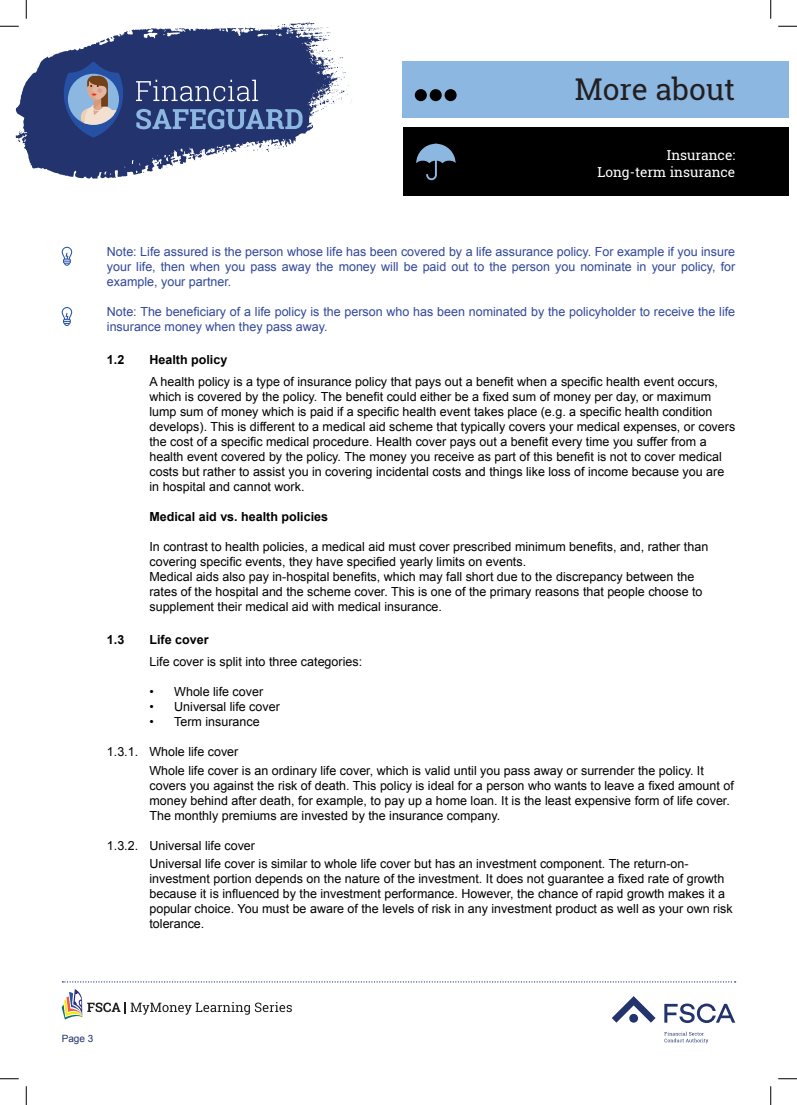
<style>
.page{position:relative;width:797px;height:1105px;background:#fff}
.page>*{position:absolute;margin:0;border:0;box-sizing:border-box;transform-origin:0 0}
.t1{font:30px "Roboto Slab";color:#231f20}
.t2{font:13.75px/16.5px "Roboto Slab";color:#fff;text-align:right}
.t3{font:12.5px/15px "Arial";color:#000}
.t4{font:12.5px/15px "Arial";color:#324899;text-align:justify}
.t5{font:700 12.5px "Arial";color:#000}
.t6{font:10px "Arial";color:#22336d}
</style>
<div class="page">
<div style="left:403px;top:128px;width:385px;height:68px;background:#000"></div>
<svg style="left:416px;top:143px;width:39px;height:37px"></svg>
<div style="left:402px;top:62px;width:386px;height:56px;background:#8cb7e1"></div>
<div style="left:415px;top:89px;width:12px;height:12px;background:#000;border-radius:50%"></div>
<div style="left:429px;top:89px;width:13px;height:12px;background:#000;border-radius:50%"></div>
<div style="left:444px;top:89px;width:12px;height:12px;background:#000;border-radius:50%"></div>
<svg style="left:664px;top:1032px;width:44px;height:11px"></svg>
<svg style="left:612px;top:996px;width:43px;height:27px"></svg>
<svg style="left:664px;top:1003px;width:71px;height:20px"></svg>
<svg style="left:62px;top:981px;width:673px;height:1px"></svg>
<svg style="left:15px;top:22px;width:337px;height:157px;fill:#22336d"></svg>
<svg style="left:62px;top:61px;width:62px;height:76px;background:#5f6f9a"></svg>
<svg style="left:136px;top:109px;width:166px;height:20px;background:#5572a4"></svg>
<svg style="left:136px;top:80px;width:122px;height:21px;background:#4e5c8a"></svg>
<svg style="left:62px;top:989px;width:230px;height:30px"></svg>
<svg style="left:62px;top:247px;width:10px;height:19px"></svg>
<svg style="left:62px;top:307px;width:10px;height:19px"></svg>
<svg style="left:0;top:25px;width:19px;height:2px"></svg>
<svg style="left:778px;top:25px;width:19px;height:2px"></svg>
<svg style="left:0;top:1078px;width:19px;height:1px"></svg>
<svg style="left:778px;top:1078px;width:19px;height:1px"></svg>
<svg style="left:25px;top:0;width:2px;height:19px"></svg>
<svg style="left:25px;top:1086px;width:2px;height:19px"></svg>
<svg style="left:770px;top:0;width:1px;height:19px"></svg>
<svg style="left:770px;top:1086px;width:1px;height:19px"></svg>
<h1 class="t1" style="left:575px;top:68px;width:162px">More about</h1>
<p class="t2" style="left:597px;top:147px;width:139px">Insurance:<br>Long-term insurance</p>
<p class="t4" style="left:107px;top:244px;width:630px">Note: Life assured is the person whose life has been covered by a life assurance policy. For example if you insure your life, then when you pass away the money will be paid out to the person you nominate in your policy, for example, your partner.</p>
<p class="t4" style="left:107px;top:304px;width:630px">Note: The beneficiary of a life policy is the person who has been nominated by the policyholder to receive the life insurance money when they pass away.</p>
<p class="t5" style="left:107px;top:351px;width:19px">1.2</p>
<p class="t5" style="left:149px;top:351px;width:79px">Health policy</p>
<p class="t3" style="left:149px;top:374px;width:587px">A health policy is a type of insurance policy that pays out a benefit when a specific health event occurs, which is covered by the policy. The benefit could either be a fixed sum of money per day, or maximum lump sum of money which is paid if a specific health event takes place (e.g. a specific health condition develops). This is different to a medical aid scheme that typically covers your medical expenses, or covers the cost of a specific medical procedure. Health cover pays out a benefit every time you suffer from a health event covered by the policy. The money you receive as part of this benefit is not to cover medical costs but rather to assist you in covering incidental costs and things like loss of income because you are in hospital and cannot work.</p>
<p class="t5" style="left:149px;top:508px;width:180px">Medical aid vs. health policies</p>
<p class="t3" style="left:149px;top:539px;width:560px">In contrast to health policies, a medical aid must cover prescribed minimum benefits, and, rather than covering specific events, they have specified yearly limits on events.<br>Medical aids also pay in-hospital benefits, which may fall short due to the discrepancy between the rates of the hospital and the scheme cover. This is one of the primary reasons that people choose to supplement their medical aid with medical insurance.</p>
<p class="t5" style="left:107px;top:631px;width:19px">1.3</p>
<p class="t5" style="left:149px;top:631px;width:61px">Life cover</p>
<p class="t3" style="left:149px;top:654px;width:214px">Life cover is split into three categories:</p>
<p class="t3" style="left:149px;top:684px;width:115px">• Whole life cover</p>
<p class="t3" style="left:149px;top:699px;width:132px">• Universal life cover</p>
<p class="t3" style="left:149px;top:714px;width:112px">• Term insurance</p>
<p class="t3" style="left:149px;top:743px;width:556px;line-height:18.5px;text-indent:-43px">1.3.1. Whole life cover<br>Whole life cover is an ordinary life cover, which is valid until you pass away or surrender the policy. It</p>
<p class="t3" style="left:149px;top:778px;width:586px">covers you against the risk of death. This policy is ideal for a person who wants to leave a fixed amount of money behind after death, for example, to pay up a home loan. It is the least expensive form of life cover.<br>The monthly premiums are invested by the insurance company.</p>
<p class="t3" style="left:149px;top:836px;width:540px;line-height:18.5px;text-indent:-43px">1.3.2. Universal life cover<br>Universal life cover is similar to whole life cover but has an investment component. The return-on-</p>
<p class="t3" style="left:149px;top:871px;width:584px">investment portion depends on the nature of the investment. It does not guarantee a fixed rate of growth because it is influenced by the investment performance. However, the chance of rapid growth makes it a popular choice. You must be aware of the levels of risk in any investment product as well as your own risk tolerance.</p>
<p class="t6" style="left:62px;top:1032px;width:33px">Page 3</p>
</div>
